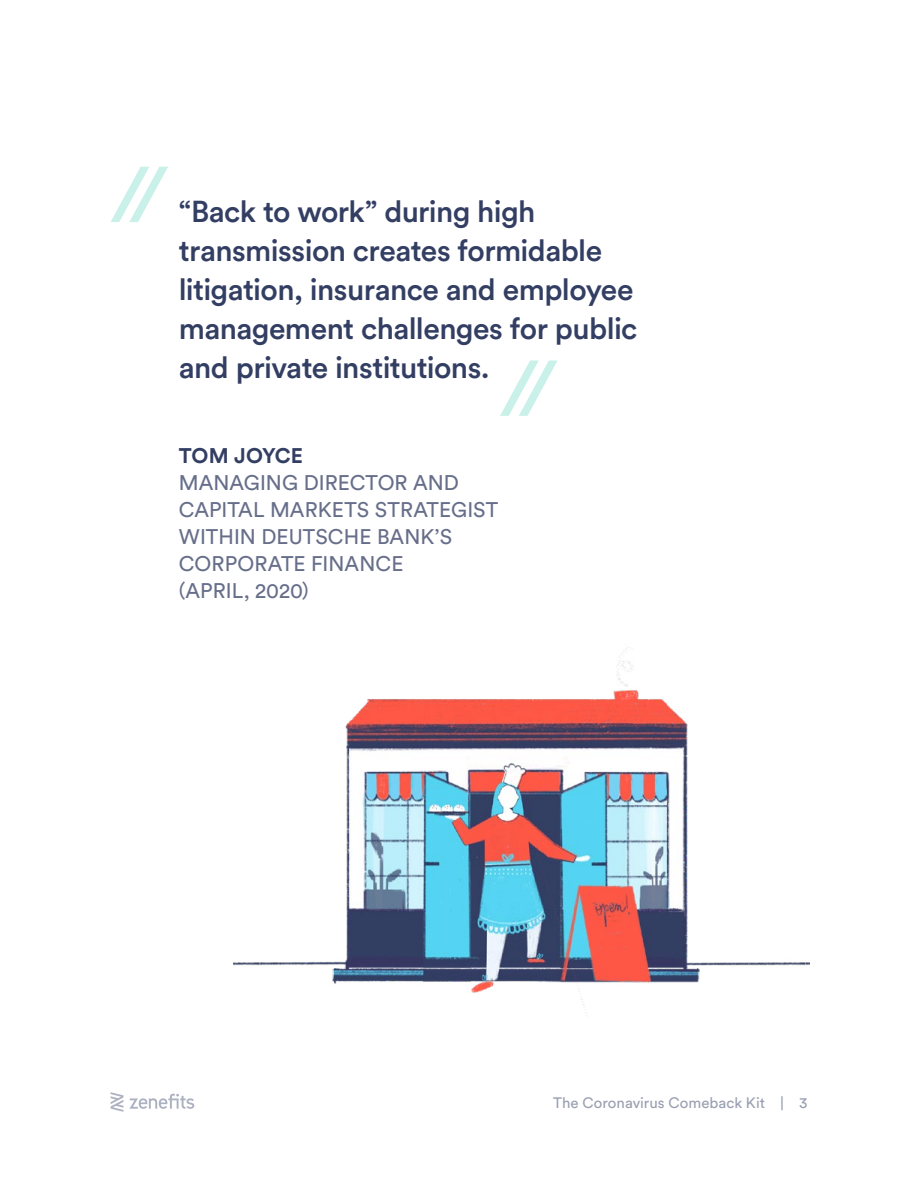
<style>
.page{position:relative;width:918px;height:1188px;background:#fff}
.page>*{position:absolute;margin:0;border:0;box-sizing:border-box;transform-origin:0 0}
.t1{font:500 30px/39px "Circular Std";letter-spacing:-.02em;color:#333e63}
.t2{font:21px/27px "Circular Std";letter-spacing:.005em;color:#666e8a}
.t3{font:700 21px "Circular Std";letter-spacing:-.005em;color:#333e63}
.t4{font:15px "Circular Std";color:#999fb1}
</style>
<div class="page">
<svg style="left:129px;top:1094px;width:65px;height:15px"></svg>
<svg style="left:111px;top:1092px;width:12px;height:20px"></svg>
<img style="left:234px;top:647px;width:575px;height:367px">
<svg style="left:111px;top:167px;width:57px;height:55px"></svg>
<svg style="left:500px;top:360px;width:58px;height:56px"></svg>
<p class="t1" style="left:179px;top:191px;width:460px">“Back to work” during high transmission creates formidable litigation, insurance and employee management challenges for public and private institutions.</p>
<p class="t3" style="left:179px;top:442px;width:126px">TOM JOYCE</p>
<p class="t2" style="left:179px;top:469px;width:321px">MANAGING DIRECTOR AND<br>CAPITAL MARKETS STRATEGIST<br>WITHIN DEUTSCHE BANK’S<br>CORPORATE FINANCE<br>(APRIL, 2020)</p>
<p class="t4" style="left:553px;top:1094px;width:256px">The Coronavirus Comeback Kit | 3</p>
</div>
